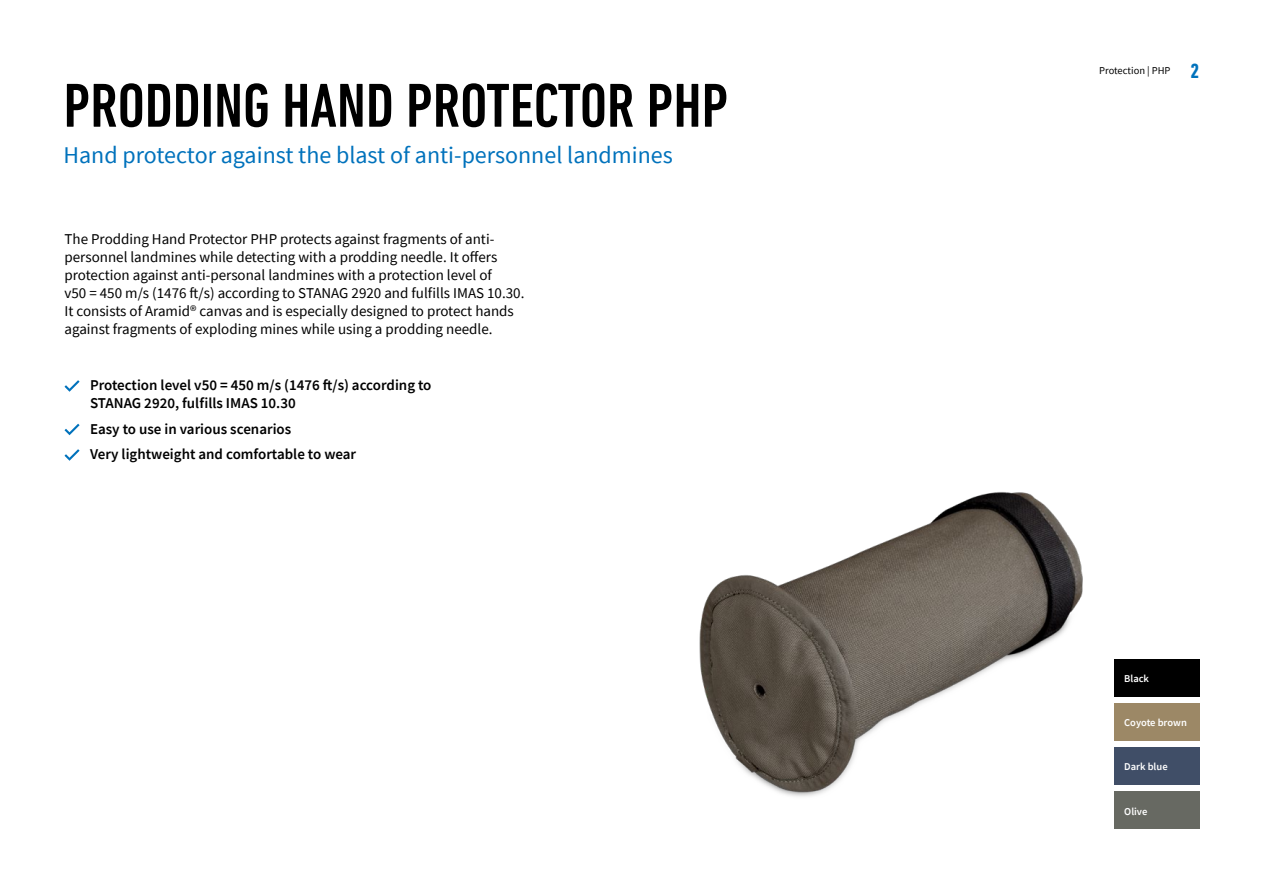
<style>
.page{position:relative;width:1263px;height:893px;background:#fff}
.page>*{position:absolute;margin:0;border:0;box-sizing:border-box;transform-origin:0 0}
.t1{font:500 condensed 63px "DIN Next LT Pro";color:#000}
.t2{font:24px "Source Sans Pro";color:#0072bc}
.t3{font:700 condensed 21px "DIN Next LT Pro";color:#0072bc}
.t4{font:15px/18px "Source Sans Pro";color:#000}
.t5{font:600 15px/18px "Source Sans Pro";color:#000}
.t6{font:600 10.5px "Source Sans Pro";color:#fff}
.t7{font:10.5px "Source Sans Pro";color:#000}
</style>
<div class="page">
<svg style="left:64px;top:380px;width:16px;height:12px"></svg>
<svg style="left:64px;top:424px;width:16px;height:11px"></svg>
<svg style="left:64px;top:449px;width:16px;height:12px"></svg>
<img style="left:699px;top:492px;width:501px;height:337px">
<h1 class="t1" style="left:64px;top:70px;width:666px">PRODDING HAND PROTECTOR PHP</h1>
<h2 class="t2" style="left:64px;top:139px;width:611px">Hand protector against the blast of anti-personnel landmines</h2>
<p class="t4" style="left:64px;top:230px;width:431px">The Prodding Hand Protector PHP protects against fragments of anti-</p>
<p class="t4" style="left:64px;top:266px;width:461px">protection against anti-personal landmines with a protection level of<br>v50 = 450 m s/ (1476 ft s/ ) according to STANAG 2920 and fulfills IMAS 10.30.<br>It consists of Aramid® canvas and is especially designed to protect hands against fragments of exploding mines while using a prodding needle.</p>
<p class="t4" style="left:64px;top:248px;width:434px">personnel landmines while detecting with a prodding needle It. offers</p>
<p class="t5" style="left:90px;top:376px;width:343px">Protection level v50 = 450 m s/ (1476 ft )s/ according to<br>STANAG 2920, fulfills IMAS 10.30</p>
<p class="t5" style="left:90px;top:416px;width:268px;line-height:25.5px">Easy to use in various scenarios<br>Very lightweight and comfortable to wear</p>
<p class="t7" style="left:1099px;top:64px;width:73px">Protection | PHP</p>
<h3 class="t3" style="left:1190px;top:59px;width:10px">2</h3>
<p class="t6" style="left:1124px;top:672px;width:26px">Black</p>
<p class="t6" style="left:1124px;top:716px;width:64px">Coyote brown</p>
<p class="t6" style="left:1124px;top:760px;width:45px">Dark blue</p>
<p class="t6" style="left:1124px;top:804px;width:25px">Olive</p>
</div>
